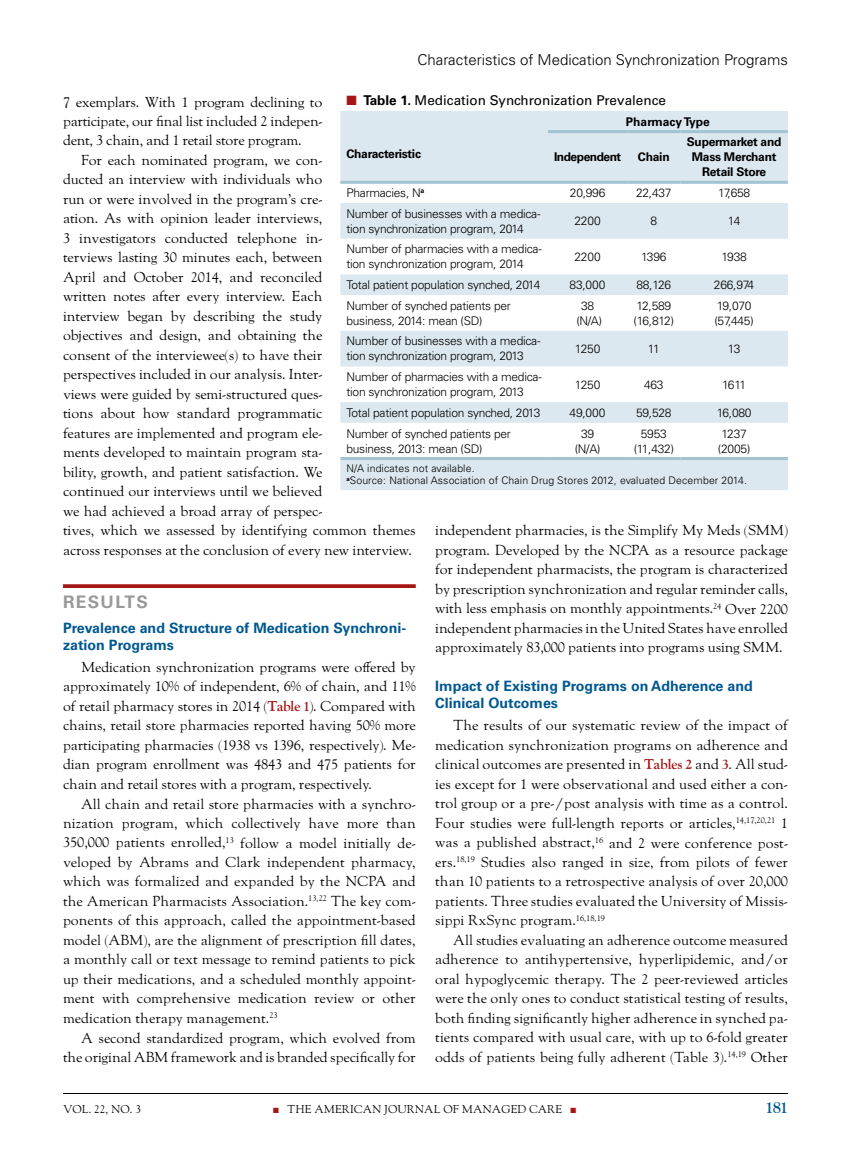
<style>
.page{position:relative;width:851px;height:1161px;background:#fff}
.page>*{position:absolute;margin:0;border:0;box-sizing:border-box;transform-origin:0 0}
.t1{font:700 17.25px "Univers LT Std";letter-spacing:.075em;color:#999}
.t2{font:700 16.5px "LTC Goudy Oldstyle Pro";color:#005890}
.t3{font:300 15px "Univers LT Std";color:#000}
.t4{font:14.25px/19.5px "LTC Goudy Oldstyle Pro";letter-spacing:-.01em;color:#000;text-align:justify}
.t5{font:700 14.25px/16.5px "Univers LT Std";color:#005890}
.t6{font:13.5px "Univers LT Std";color:#000}
.t7{font:300 12px/15px "Univers LT Std";letter-spacing:-.02em;color:#000}
.t8{font:700 12px/15px "Univers LT Std";letter-spacing:-.02em;color:#000;text-align:center}
.t9{font:300 12px/15px "Univers LT Std";letter-spacing:-.045em;color:#000}
.t10{font:700 12px "Univers LT Std";color:#000}
.t11{font:700 12px "Univers LT Std";letter-spacing:-.04em;color:#000}
.t12{font:11.25px "LTC Goudy Oldstyle Pro";color:#000}
.t13{font:300 10.5px/12px "Univers LT Std";letter-spacing:.01em;color:#000}
.s1{color:#a51617}
.s2{font-weight:700}
.s3{font-weight:700;color:#a51617}
</style>
<div class="page">
<hr style="left:63px;top:1093px;width:725px;height:1px;background:#000">
<svg style="left:63px;top:584px;width:353px;height:4px"></svg>
<svg style="left:340px;top:111px;width:447px;height:379px;fill:#dce8ef"></svg>
<hr style="left:340px;top:181px;width:208px;height:3px;background:#a2c3d4">
<hr style="left:548px;top:130px;width:79px;height:3px;background:#a2c3d4">
<hr style="left:627px;top:130px;width:53px;height:3px;background:#a2c3d4">
<hr style="left:680px;top:130px;width:107px;height:3px;background:#a2c3d4">
<hr style="left:548px;top:181px;width:79px;height:3px;background:#a2c3d4">
<hr style="left:627px;top:181px;width:53px;height:3px;background:#a2c3d4">
<hr style="left:680px;top:181px;width:107px;height:3px;background:#a2c3d4">
<hr style="left:340px;top:457px;width:208px;height:3px;background:#a2c3d4">
<hr style="left:548px;top:457px;width:79px;height:3px;background:#a2c3d4">
<hr style="left:627px;top:457px;width:53px;height:3px;background:#a2c3d4">
<hr style="left:680px;top:457px;width:107px;height:3px;background:#a2c3d4">
<p class="t3" style="left:417px;top:51px;width:372px">Characteristics of Medication Synchronization Programs</p>
<p class="t6" style="left:346px;top:92px;width:321px"><span class="s1">■</span> <span class="s2">Table 1.</span> Medication Synchronization Prevalence</p>
<p class="t4" style="left:63px;top:93px;width:261px">7 exemplars. With 1 program declining to participate, our final list included 2 indepen&shy;dent, 3 chain, and 1 retail store program.</p>
<p class="t4" style="left:63px;top:151px;width:354px;text-align:left;text-indent:18px">For each nominated program, we con-<br>ducted an interview with individuals who<br>run or were involved in the program’s cre-<br>ation. As with opinion leader interviews,<br>3 investigators conducted telephone in-<br>terviews lasting 30 minutes each, between<br>April and October 2014, and reconciled<br>written notes after every interview. Each<br>interview began by describing the study<br>objectives and design, and obtaining the<br>consent of the interviewee(s) to have their<br>perspectives included in our analysis. Inter-<br>views were guided by semi-structured ques-<br>tions about how standard programmatic<br>features are implemented and program ele-<br>ments developed to maintain program sta-<br>bility, growth, and patient satisfaction. We<br>continued our interviews until we believed<br>we had achieved a broad array of perspec-<br>tives, which we assessed by identifying common themes across responses at the conclusion of every new interview.</p>
<p class="t1" style="left:63px;top:591px;width:86px">RESULTS</p>
<p class="t5" style="left:63px;top:620px;width:344px">Prevalence and Structure of Medication Synchroni&shy;zation Programs</p>
<p class="t4" style="left:63px;top:658px;width:354px;text-indent:18px">Medication synchronization programs were offered by approximately 10% of independent, 6% of chain, and 11% of retail pharmacy stores in 2014 (<span class="s3">Table 1</span>). Compared with chains, retail store pharmacies reported having 50% more participating pharmacies (1938 vs 1396, respectively). Me&shy;dian program enrollment was 4843 and 475 patients for chain and retail stores with a program, respectively.</p>
<p class="t4" style="left:63px;top:795px;width:354px;text-indent:18px">All chain and retail store pharmacies with a synchro&shy;nization program, which collectively have more than 350,000 patients enrolled,<sup>13</sup> follow a model initially de&shy;veloped by Abrams and Clark independent pharmacy, which was formalized and expanded by the NCPA and the American Pharmacists Association.<sup>13,22</sup> The key com&shy;ponents of this approach, called the appointment-based model (ABM), are the alignment of prescription fill dates, a monthly call or text message to remind patients to pick up their medications, and a scheduled monthly appoint&shy;ment with comprehensive medication review or other medication therapy management.<sup>23</sup></p>
<p class="t4" style="left:63px;top:1029px;width:354px;text-align:right">A second standardized program, which evolved from the original ABM framework and is branded specifically for</p>
<p class="t10" style="left:626px;top:114px;width:85px">Pharmacy Type</p>
<p class="t8" style="left:686px;top:135px;width:96px">Supermarket and<br>Mass Merchant<br>Retail Store</p>
<p class="t8" style="left:346px;top:147px;width:76px">Characteristic</p>
<p class="t11" style="left:554px;top:150px;width:69px">Independent</p>
<p class="t8" style="left:638px;top:150px;width:33px">Chain</p>
<p class="t7" style="left:346px;top:185px;width:80px">Pharmacies, N<sup>a</sup></p>
<p class="t7" style="left:570px;top:185px;width:37px">20,996</p>
<p class="t7" style="left:636px;top:185px;width:37px">22,437</p>
<p class="t7" style="left:718px;top:185px;width:34px">17,658</p>
<p class="t7" style="left:346px;top:206px;width:195px">Number of businesses with a medica&shy;tion synchronization program, 2014</p>
<p class="t7" style="left:574px;top:213px;width:28px">2200</p>
<p class="t7" style="left:650px;top:213px;width:8px">8</p>
<p class="t7" style="left:727px;top:213px;width:14px">14</p>
<p class="t7" style="left:346px;top:242px;width:197px">Number of pharmacies with a medica&shy;tion synchronization program, 2014</p>
<p class="t7" style="left:574px;top:249px;width:28px">2200</p>
<p class="t7" style="left:641px;top:249px;width:27px">1396</p>
<p class="t7" style="left:721px;top:249px;width:27px">1938</p>
<p class="t7" style="left:346px;top:277px;width:195px">Total patient population synched, 2014</p>
<p class="t7" style="left:569px;top:277px;width:37px">83,000</p>
<p class="t7" style="left:636px;top:277px;width:36px">88,126</p>
<p class="t7" style="left:714px;top:277px;width:42px">266,974</p>
<p class="t7" style="left:346px;top:298px;width:166px">Number of synched patients per business, 2014: mean (SD)</p>
<p class="t7" style="left:576px;top:298px;width:27px;text-align:center">38 (N/A)</p>
<p class="t9" style="left:633px;top:298px;width:42px">12,589 (16,812)</p>
<p class="t7" style="left:714px;top:298px;width:41px">19,070 (57,445)</p>
<p class="t7" style="left:346px;top:334px;width:195px">Number of businesses with a medica&shy;tion synchronization program, 2013</p>
<p class="t7" style="left:575px;top:341px;width:27px">1250</p>
<p class="t7" style="left:648px;top:341px;width:13px">11</p>
<p class="t7" style="left:727px;top:341px;width:14px">13</p>
<p class="t7" style="left:346px;top:369px;width:197px">Number of pharmacies with a medica&shy;tion synchronization program, 2013</p>
<p class="t7" style="left:575px;top:377px;width:27px">1250</p>
<p class="t7" style="left:644px;top:377px;width:21px">463</p>
<p class="t7" style="left:722px;top:377px;width:25px">1611</p>
<p class="t7" style="left:346px;top:405px;width:195px">Total patient population synched, 2013</p>
<p class="t7" style="left:569px;top:405px;width:37px">49,000</p>
<p class="t7" style="left:636px;top:405px;width:37px">59,528</p>
<p class="t7" style="left:716px;top:405px;width:36px">16,080</p>
<p class="t7" style="left:346px;top:426px;width:166px">Number of synched patients per business, 2013: mean (SD)</p>
<p class="t7" style="left:574px;top:426px;width:27px;text-align:center">39 (N/A)</p>
<p class="t7" style="left:633px;top:426px;width:42px;text-align:center">5953 (11,432)</p>
<p class="t7" style="left:718px;top:426px;width:34px">1237 (2005)</p>
<p class="t13" style="left:346px;top:462px;width:402px">N/A indicates not available.<br><sup>a</sup>Source: National Association of Chain Drug Stores 2012, evaluated December 2014.</p>
<p class="t4" style="left:435px;top:522px;width:354px">independent pharmacies, is the Simplify My Meds (SMM) program. Developed by the NCPA as a resource package for independent pharmacists, the program is characterized by prescription synchronization and regular reminder calls, with less emphasis on monthly appointments.<sup>24</sup> Over 2200 independent pharmacies in the United States have enrolled approximately 83,000 patients into programs using SMM.</p>
<p class="t5" style="left:435px;top:678px;width:319px">Impact of Existing Programs on Adherence and<br>Clinical Outcomes</p>
<p class="t4" style="left:435px;top:717px;width:354px;text-indent:18px">The results of our systematic review of the impact of medication synchronization programs on adherence and clinical outcomes are presented in <span class="s3">Tables 2</span> and <span class="s3">3</span>. All stud&shy;ies except for 1 were observational and used either a con&shy;trol group or a pre-/post analysis with time as a control.<br>Four studies were full-length reports or articles,<sup>14,17,20,21</sup> 1 was a published abstract,<sup>16</sup> and 2 were conference post&shy;ers.<sup>18,19</sup> Studies also ranged in size, from pilots of fewer than 10 patients to a retrospective analysis of over 20,000 patients. Three studies evaluated the University of Missis&shy;sippi RxSync program.<sup>16,18,19</sup></p>
<p class="t4" style="left:435px;top:931px;width:354px;text-indent:18px">All studies evaluating an adherence outcome measured adherence to antihypertensive, hyperlipidemic, and/or oral hypoglycemic therapy. The 2 peer-reviewed articles were the only ones to conduct statistical testing of results, both finding significantly higher adherence in synched pa&shy;tients compared with usual care, with up to 6-fold greater odds of patients being fully adherent (Table 3).<sup>14,19</sup> Other</p>
<p class="t12" style="left:63px;top:1103px;width:80px">VOL. 22, NO. 3</p>
<p class="t12" style="left:273px;top:1103px;width:304px"><span class="s1">■</span> THE AMERICAN JOURNAL OF MANAGED CARE <span class="s1">■</span></p>
<p class="t2" style="left:766px;top:1099px;width:22px">181</p>
</div>
